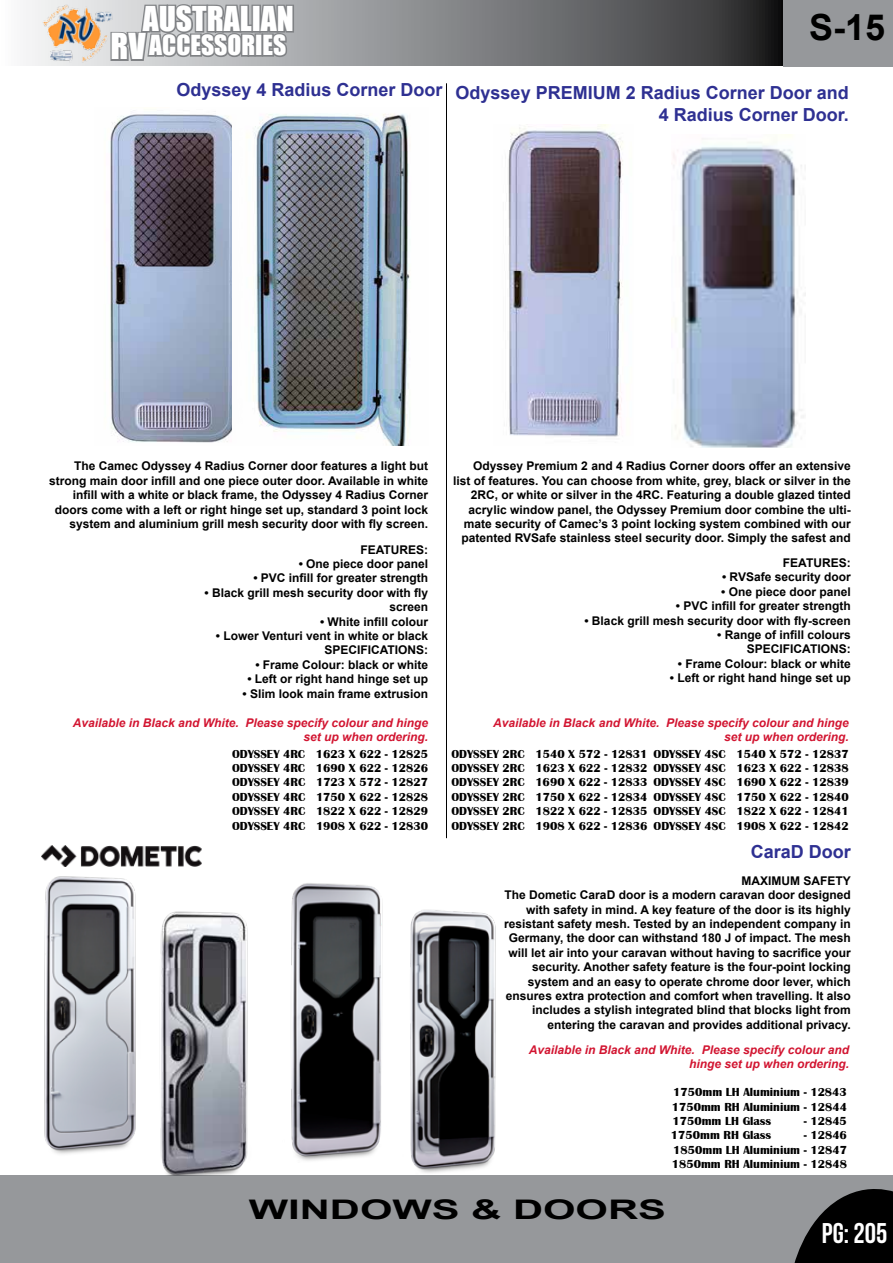
<style>
.page{position:relative;width:893px;height:1263px;background:#fff}
.page>*{position:absolute;margin:0;border:0;box-sizing:border-box;transform-origin:0 0}
.t1{font:700 36px "Arial";color:#000}
.t2{font:31.5px "Impact";color:#fff}
.t3{font:28.5px "Bebas Neue";color:#fff}
.t4{font:700 27px "Arial";color:#000;scale:1.55 1}
.t5{font:25.5px "Impact";color:#fff}
.t6{font:700 18px/21.6px "Arial";color:#2e3092;text-align:right}
.t7{font:700 12px/14.4px "Arial";color:#000;text-align:right}
.t8{font:700 12px/14.4px "Britannic";color:#000;text-align:justify}
.t9{font:italic 700 12px/14.4px "Arial";color:#d21531;text-align:right}
.s1{font-size:33px}
</style>
<div class="page">
<svg style="left:26px;top:0;width:757px;height:66px;background:#6f7173"></svg>
<div style="left:783px;top:0;width:110px;height:66px;background:#96989b"></div>
<img style="left:38px;top:2px;width:68px;height:64px">
<svg style="left:106px;top:0;width:190px;height:66px;background:#a5a7aa"></svg>
<div style="left:0;top:1175px;width:893px;height:88px;background:#96989b"></div>
<svg style="left:794px;top:1189px;width:99px;height:74px"></svg>
<img style="left:110px;top:114px;width:122px;height:329px">
<img style="left:246px;top:114px;width:164px;height:331px">
<img style="left:508px;top:125px;width:115px;height:312px">
<img style="left:671px;top:134px;width:134px;height:313px">
<img style="left:41px;top:845px;width:161px;height:21px">
<img style="left:44px;top:876px;width:91px;height:278px">
<img style="left:68px;top:891px;width:113px;height:285px">
<img style="left:181px;top:860px;width:315px;height:316px">
<hr style="left:446px;top:83px;width:1px;height:755px;background:#000">
<h2 class="t2" style="left:143px;top:-6px;width:153px">AUSTRALIAN</h2>
<h3 class="t5" style="left:111px;top:25px;width:177px"><span class="s1">RV</span>ACCESSORIES</h3>
<h3 class="t6" style="left:176px;top:80px;width:268px">Odyssey 4 Radius Corner Door</h3>
<h1 class="t1" style="left:809px;top:4px;width:78px">S-15</h1>
<h3 class="t6" style="left:456px;top:82px;width:395px">Odyssey PREMIUM 2 Radius Corner Door and<br>4 Radius Corner Door.</h3>
<p class="t7" style="left:49px;top:459px;width:381px">The Camec Odyssey 4 Radius Corner door features a light but strong main door infill and one piece outer door. Available in white infill with a white or black frame, the Odyssey 4 Radius Corner doors come with a left or right hinge set up, standard 3 point lock system and aluminium grill mesh security door with fly screen.</p>
<p class="t7" style="left:360px;top:542px;width:69px">FEATURES:</p>
<p class="t7" style="left:299px;top:557px;width:131px">• One piece door panel</p>
<p class="t7" style="left:253px;top:571px;width:176px">• PVC infill for greater strength</p>
<p class="t7" style="left:205px;top:586px;width:225px">• Black grill mesh security door with fly screen</p>
<p class="t7" style="left:320px;top:614px;width:110px">• White infill colour</p>
<p class="t7" style="left:216px;top:629px;width:214px">• Lower Venturi vent in white or black<br>SPECIFICATIONS:</p>
<p class="t7" style="left:255px;top:658px;width:174px">• Frame Colour: black or white</p>
<p class="t7" style="left:247px;top:672px;width:182px">• Left or right hand hinge set up</p>
<p class="t7" style="left:243px;top:686px;width:187px">• Slim look main frame extrusion</p>
<p class="t7" style="left:453px;top:459px;width:399px">Odyssey Premium 2 and 4 Radius Corner doors offer an extensive list of features. You can choose from white, grey, black or silver in the 2RC, or white or silver in the 4RC. Featuring a double glazed tinted acrylic window panel, the Odyssey Premium door combine the ulti&shy;mate security of Camec’s 3 point locking system combined with our patented RVSafe stainless steel security door. Simply the safest and</p>
<p class="t7" style="left:783px;top:556px;width:69px">FEATURES:</p>
<p class="t7" style="left:722px;top:570px;width:130px">• RVSafe security door</p>
<p class="t7" style="left:721px;top:585px;width:131px">• One piece door panel</p>
<p class="t7" style="left:676px;top:599px;width:176px">• PVC infill for greater strength</p>
<p class="t7" style="left:584px;top:613px;width:268px">• Black grill mesh security door with fly-screen</p>
<p class="t7" style="left:717px;top:628px;width:135px">• Range of infill colours<br>SPECIFICATIONS:</p>
<p class="t7" style="left:678px;top:657px;width:174px">• Frame Colour: black or white</p>
<p class="t7" style="left:670px;top:671px;width:182px">• Left or right hand hinge set up</p>
<p class="t9" style="left:73px;top:716px;width:357px">Available in Black and White. Please specify colour and hinge set up when ordering.</p>
<p class="t9" style="left:493px;top:716px;width:357px">Available in Black and White. Please specify colour and hinge set up when ordering.</p>
<p class="t8" style="left:232px;top:746px;width:198px">ODYSSEY 4RC 1623 X 622 - 12825<br>ODYSSEY 4RC 1690 X 622 - 12826<br>ODYSSEY 4RC 1723 X 572 - 12827<br>ODYSSEY 4RC 1750 X 622 - 12828<br>ODYSSEY 4RC 1822 X 622 - 12829<br>ODYSSEY 4RC 1908 X 622 - 12830</p>
<p class="t8" style="left:451px;top:746px;width:198px">ODYSSEY 2RC 1540 X 572 - 12831<br>ODYSSEY 2RC 1623 X 622 - 12832<br>ODYSSEY 2RC 1690 X 622 - 12833<br>ODYSSEY 2RC 1750 X 622 - 12834<br>ODYSSEY 2RC 1822 X 622 - 12835<br>ODYSSEY 2RC 1908 X 622 - 12836</p>
<p class="t8" style="left:653px;top:746px;width:197px">ODYSSEY 4SC 1540 X 572 - 12837<br>ODYSSEY 4SC 1623 X 622 - 12838<br>ODYSSEY 4SC 1690 X 622 - 12839<br>ODYSSEY 4SC 1750 X 622 - 12840<br>ODYSSEY 4SC 1822 X 622 - 12841<br>ODYSSEY 4SC 1908 X 622 - 12842</p>
<h3 class="t6" style="left:751px;top:842px;width:102px">CaraD Door</h3>
<p class="t7" style="left:504px;top:874px;width:348px">MAXIMUM SAFETY<br>The Dometic CaraD door is a modern caravan door designed with safety in mind. A key feature of the door is its highly resistant safety mesh. Tested by an independent company in Germany, the door can withstand 180 J of impact. The mesh will let air into your caravan without having to sacrifice your security. Another safety feature is the four-point locking system and an easy to operate chrome door lever, which ensures extra protection and comfort when travelling. It also includes a stylish integrated blind that blocks light from entering the caravan and provides additional privacy.</p>
<p class="t9" style="left:529px;top:1043px;width:322px">Available in Black and White. Please specify colour and hinge set up when ordering.</p>
<p class="t8" style="left:672px;top:1085px;width:177px">1750mm LH Aluminium - 12843<br>1750mm RH Aluminium - 12844<br>1750mm LH Glass</p>
<p class="t8" style="left:804px;top:1114px;width:45px">- 12845</p>
<p class="t8" style="left:671px;top:1128px;width:102px">1750mm RH Glass</p>
<p class="t8" style="left:672px;top:1128px;width:177px;text-indent:132px">- 12846<br>1850mm LH Aluminium - 12847<br>1850mm RH Aluminium - 12848</p>
<h3 class="t4" style="left:249px;top:1191px;width:271px">WINDOWS &amp; DOORS</h3>
<h3 class="t3" style="left:822px;top:1217px;width:67px">Pg: 205</h3>
</div>
